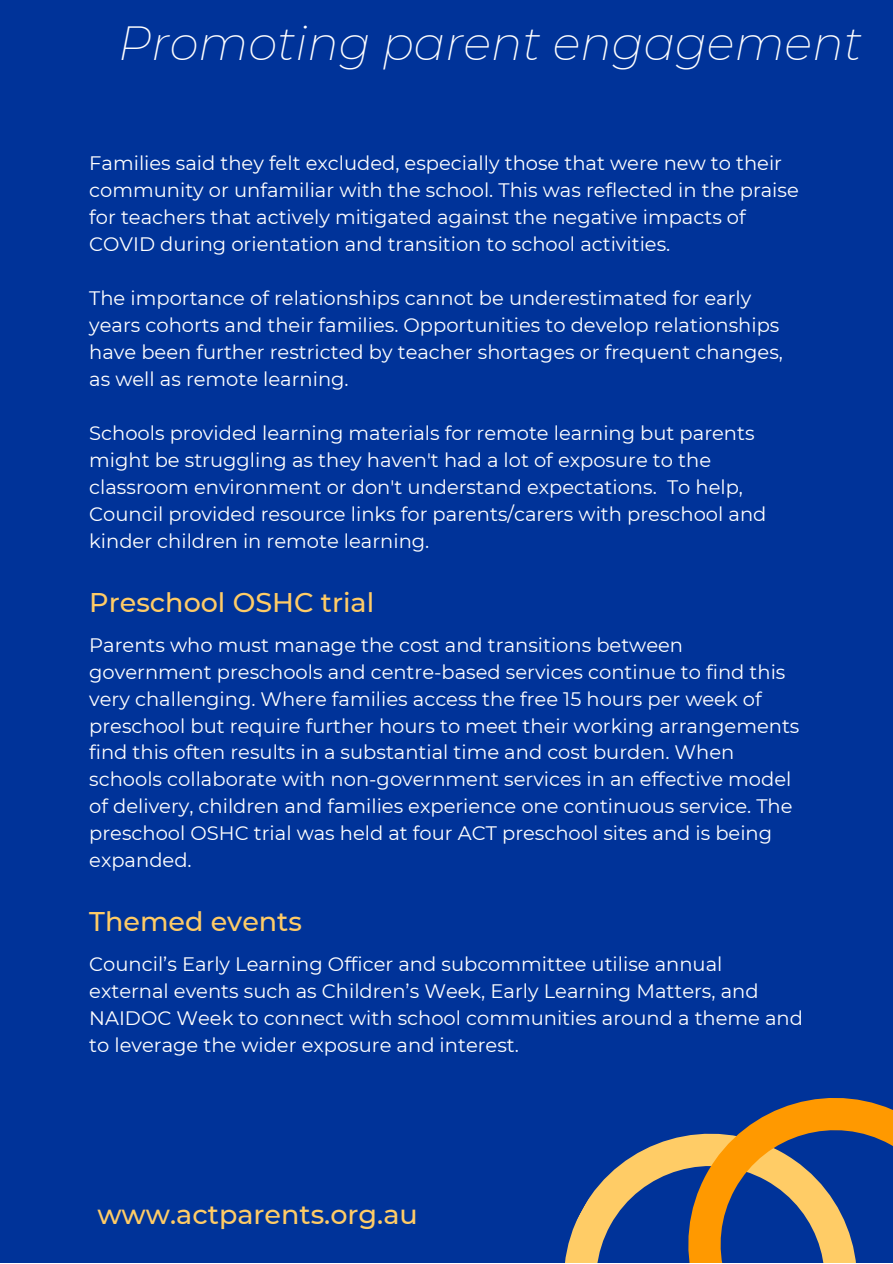
<style>
.page{position:relative;width:893px;height:1264px;background:#fff}
.page>*{position:absolute;margin:0;border:0;box-sizing:border-box;transform-origin:0 0}
.t1{font:italic 200 46.8px "Montserrat";color:#fff}
.t2{font:500 27px "Montserrat";color:#fc6}
.t3{font:19.5px/27px "Montserrat";color:#fff}
</style>
<div class="page">
<div style="left:0;top:0;width:892px;height:1262px;background:#039"></div>
<svg style="left:565px;top:1154px;width:70px;height:108px"></svg>
<svg style="left:635px;top:1098px;width:257px;height:164px"></svg>
<h1 class="t1" style="left:118px;top:15px;width:745px">Promoting parent engagement</h1>
<p class="t3" style="left:89px;top:150px;width:711px">Families said they felt excluded, especially those that were new to their community or unfamiliar with the school. This was reflected in the praise for teachers that actively mitigated against the negative impacts of COVID during orientation and transition to school activities.</p>
<p class="t3" style="left:89px;top:285px;width:695px">The importance of relationships cannot be underestimated for early years cohorts and their families. Opportunities to develop relationships have been further restricted by teacher shortages or frequent changes, as well as remote learning.</p>
<p class="t3" style="left:89px;top:419px;width:678px">Schools provided learning materials for remote learning but parents might be struggling as they haven't had a lot of exposure to the classroom environment or don't understand expectations. To help, Council provided resource links for parents/carers with preschool and kinder children in remote learning.</p>
<h2 class="t2" style="left:89px;top:586px;width:286px">Preschool OSHC trial</h2>
<p class="t3" style="left:89px;top:631px;width:711px">Parents who must manage the cost and transitions between government preschools and centre-based services continue to find this very challenging. Where families access the free 15 hours per week of preschool but require further hours to meet their working arrangements find this often results in a substantial time and cost burden. When schools collaborate with non-government services in an effective model of delivery, children and families experience one continuous service. The preschool OSHC trial was held at four ACT preschool sites and is being expanded.</p>
<h2 class="t2" style="left:89px;top:905px;width:214px">Themed events</h2>
<p class="t3" style="left:89px;top:950px;width:715px">Council’s Early Learning Officer and subcommittee utilise annual external events such as Children’s Week, Early Learning Matters, and NAIDOC Week to connect with school communities around a theme and to leverage the wider exposure and interest.</p>
<h2 class="t2" style="left:97px;top:1197px;width:322px">www.actparents.org.au</h2>
</div>
